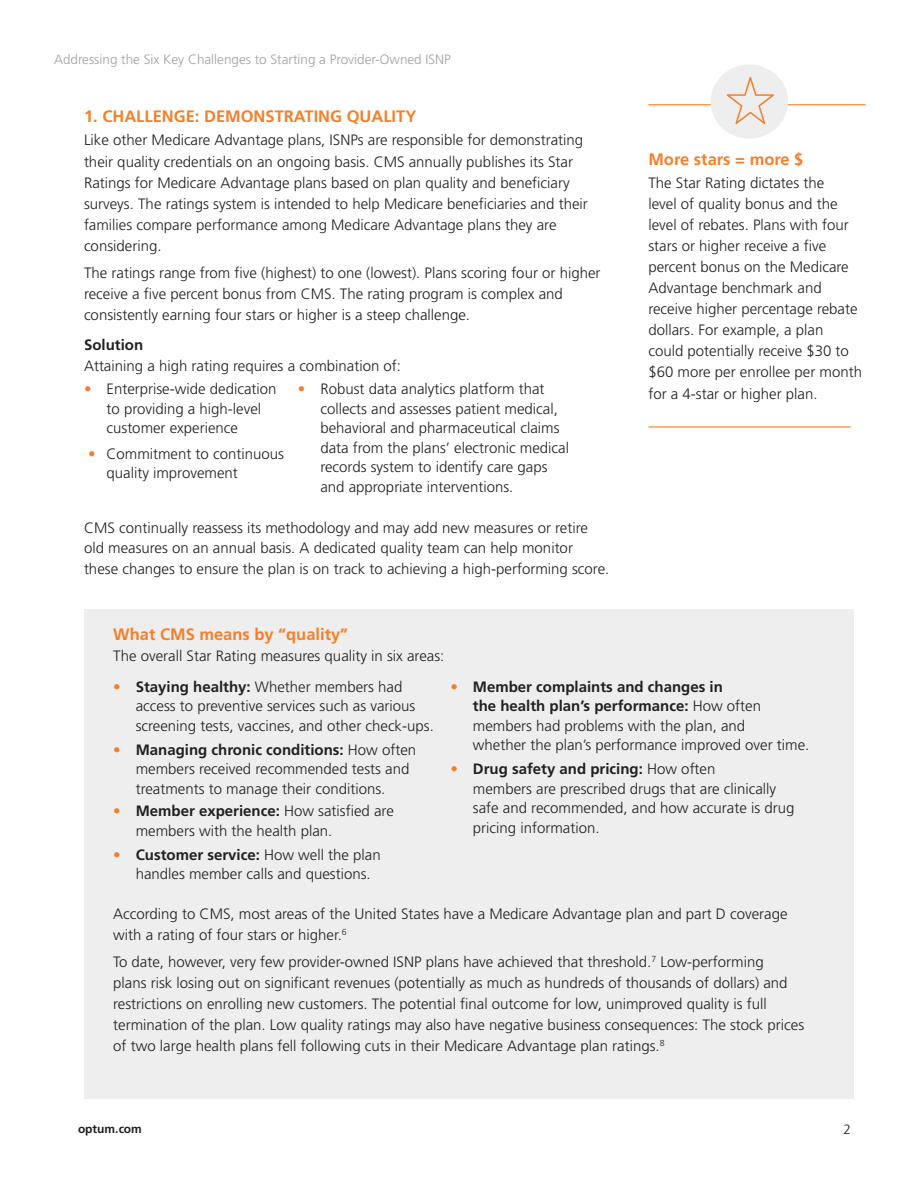
<style>
.page{position:relative;width:918px;height:1188px;background:#fff}
.page>*{position:absolute;margin:0;border:0;box-sizing:border-box;transform-origin:0 0}
.t1{font:700 16.5px "Frutiger LT Pro";color:#f47f2a}
.t2{font:300 15px/21px "Frutiger LT Pro";color:#231f20}
.t3{font:700 15px/19.5px "Frutiger LT Pro";color:#231f20}
.t4{font:300 13.5px "Frutiger LT Pro";color:#a1a1a5}
.t5{font:300 13.5px "Frutiger LT Pro";color:#231f20}
.t6{font:700 12px "Frutiger LT Pro";color:#231f20}
.s1{color:#f47f2a}
.s2{font-weight:700}
.s3{font-weight:700;color:#f47f2a}
.s4{font-weight:300;color:#f47f2a}
.s5{font-weight:300}
</style>
<div class="page">
<div style="left:84px;top:609px;width:769px;height:490px;background:#eeeeef"></div>
<hr style="left:648px;top:104px;width:218px;height:1px;background:#f48026">
<hr style="left:648px;top:426px;width:203px;height:2px;background:#f48026">
<div style="left:711px;top:64px;width:77px;height:75px;background:#eeeeef;border-radius:50%"></div>
<svg style="left:727px;top:77px;width:47px;height:47px"></svg>
<p class="t4" style="left:54px;top:52px;width:399px">Addressing the Six Key Challenges to Starting a Provider-Owned ISNP</p>
<p class="t1" style="left:84px;top:107px;width:334px">1. CHALLENGE: DEMONSTRATING QUALITY</p>
<p class="t2" style="left:84px;top:128px;width:501px;line-height:22.5px">Like other Medicare Advantage plans, ISNPs are responsible for demonstrating their quality credentials on an ongoing basis. CMS annually publishes its Star</p>
<p class="t2" style="left:84px;top:173px;width:505px">Ratings for Medicare Advantage plans based on plan quality and beneficiary surveys. The ratings system is intended to help Medicare beneficiaries and their families compare performance among Medicare Advantage plans they are considering.</p>
<p class="t2" style="left:84px;top:263px;width:518px">The ratings range from five (highest) to one (lowest). Plans scoring four or higher receive a five percent bonus from CMS. The rating program is complex and consistently earning four stars or higher is a steep challenge.</p>
<p class="t3" style="left:84px;top:335px;width:61px">Solution</p>
<p class="t2" style="left:84px;top:356px;width:319px">Attaining a high rating requires a combination of:</p>
<p class="t2" style="left:84px;top:378px;width:194px"><span class="s1">•</span> Enterprise-wide dedication</p>
<p class="t2" style="left:106px;top:398px;width:156px">to providing a high-level</p>
<p class="t2" style="left:106px;top:417px;width:133px">customer experience</p>
<p class="t2" style="left:88px;top:443px;width:197px"><span class="s1">•</span> Commitment to continuous</p>
<p class="t2" style="left:106px;top:462px;width:133px">quality improvement</p>
<p class="t2" style="left:298px;top:378px;width:248px"><span class="s1">•</span> Robust data analytics platform that</p>
<p class="t2" style="left:320px;top:399px;width:241px;line-height:19.5px">collects and assesses patient medical, behavioral and pharmaceutical claims</p>
<p class="t2" style="left:320px;top:438px;width:250px;line-height:19.5px">data from the plans’ electronic medical records system to identify care gaps</p>
<p class="t2" style="left:320px;top:476px;width:195px">and appropriate interventions.</p>
<p class="t2" style="left:84px;top:518px;width:505px;line-height:19.5px">CMS continually reassess its methodology and may add new measures or retire old measures on an annual basis. A dedicated quality team can help monitor</p>
<p class="t2" style="left:84px;top:558px;width:527px">these changes to ensure the plan is on track to achieving a high-performing score.</p>
<p class="t1" style="left:113px;top:625px;width:237px">What CMS means by “quality”</p>
<p class="t2" style="left:113px;top:646px;width:333px">The overall Star Rating measures quality in six areas:</p>
<p class="t1" style="left:648px;top:150px;width:157px">More stars = more $</p>
<p class="t2" style="left:648px;top:172px;width:211px">The Star Rating dictates the<br>level of quality bonus and the level of rebates. Plans with four stars or higher receive a five percent bonus on the Medicare<br>Advantage benchmark and receive higher percentage rebate dollars. For example, a plan</p>
<p class="t2" style="left:648px;top:340px;width:215px">could potentially receive $30 to $60 more per enrollee per month</p>
<p class="t2" style="left:648px;top:384px;width:171px">for a 4-star or higher plan.</p>
<p class="t2" style="left:113px;top:676px;width:291px"><span class="s1">•</span> <span class="s2">Staying healthy:</span> Whether members had</p>
<p class="t2" style="left:136px;top:696px;width:300px;line-height:19.5px">access to preventive services such as various screening tests, vaccines, and other check-ups.</p>
<p class="t2" style="left:136px;top:740px;width:282px;line-height:19.5px;text-indent:-22px"><span class="s1">•</span> <span class="s2">Managing chronic conditions:</span> How often members received recommended tests and treatments to manage their conditions.</p>
<p class="t2" style="left:136px;top:801px;width:260px;line-height:19.5px;text-indent:-22px"><span class="s3">•</span> <span class="s2">Member experience:</span> How satisfied are members with the health plan.</p>
<p class="t3" style="left:113px;top:845px;width:269px"><span class="s4">•</span> Customer service: <span class="s5">How well the plan</span></p>
<p class="t2" style="left:136px;top:864px;width:237px">handles member calls and questions.</p>
<p class="t3" style="left:473px;top:677px;width:290px;text-indent:-22px"><span class="s4">•</span> Member complaints and changes in<br>the health plan’s performance: <span class="s5">How often</span></p>
<p class="t2" style="left:473px;top:716px;width:338px;line-height:19.5px">members had problems with the plan, and<br>whether the plan’s performance improved over time.</p>
<p class="t2" style="left:473px;top:759px;width:323px;line-height:19.5px;text-indent:-22px"><span class="s1">•</span> <span class="s2">Drug safety and pricing:</span> How often<br>members are prescribed drugs that are clinically safe and recommended, and how accurate is drug pricing information.</p>
<p class="t2" style="left:113px;top:904px;width:676px">According to CMS, most areas of the United States have a Medicare Advantage plan and part D coverage</p>
<p class="t2" style="left:113px;top:925px;width:235px">with a rating of four stars or higher.<sup>6</sup></p>
<p class="t2" style="left:113px;top:952px;width:692px">To date, however, very few provider-owned ISNP plans have achieved that threshold.<sup>7</sup> Low-performing<br>plans risk losing out on significant revenues (potentially as much as hundreds of thousands of dollars) and restrictions on enrolling new customers. The potential final outcome for low, unimproved quality is full termination of the plan. Low quality ratings may also have negative business consequences: The stock prices</p>
<p class="t2" style="left:113px;top:1036px;width:553px">of two large health plans fell following cuts in their Medicare Advantage plan ratings.<sup>8</sup></p>
<p class="t6" style="left:78px;top:1122px;width:65px">optum.com</p>
<p class="t5" style="left:844px;top:1122px;width:9px">2</p>
</div>
